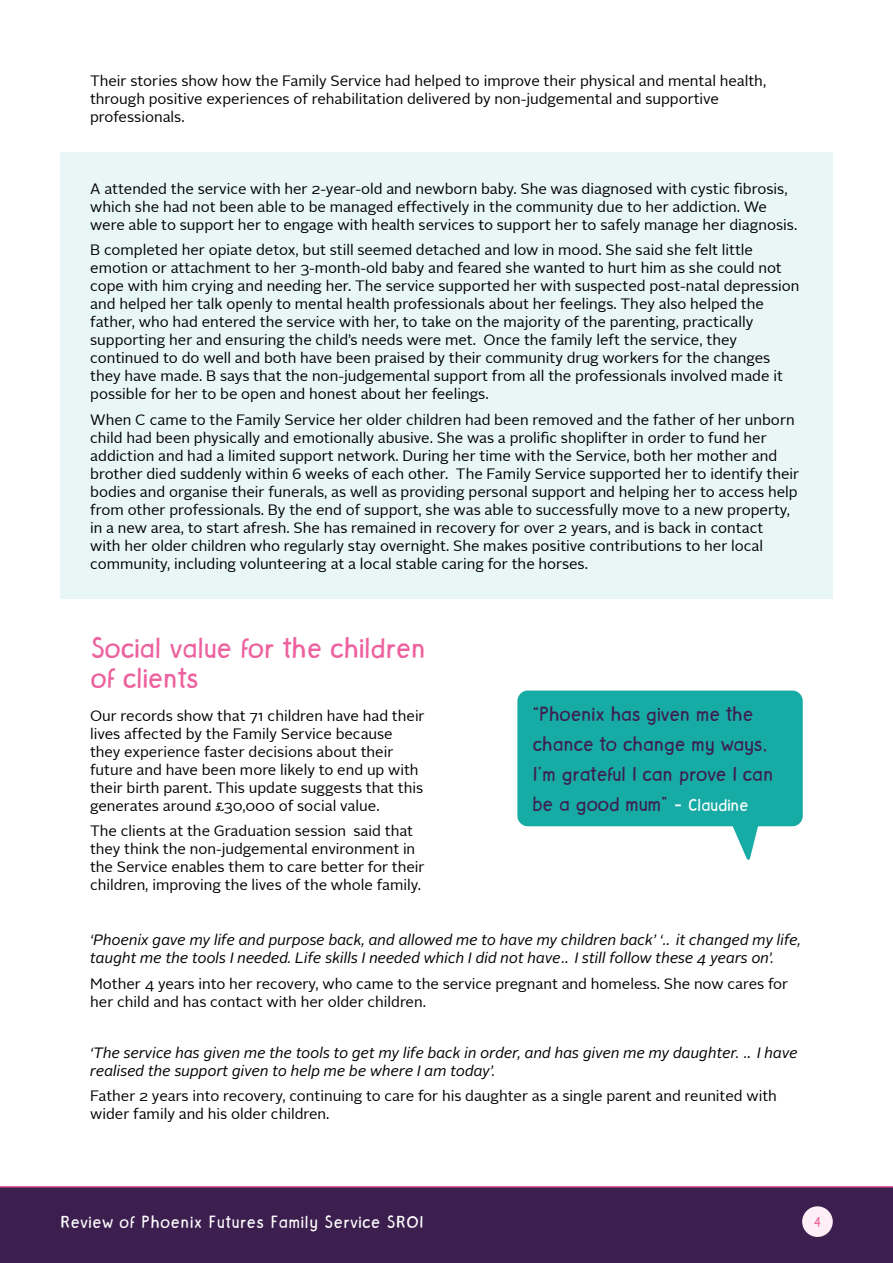
<style>
.page{position:relative;width:893px;height:1263px;background:#fff}
.page>*{position:absolute;margin:0;border:0;box-sizing:border-box;transform-origin:0 0}
.t1{font:30px/30px "Yeah Right";letter-spacing:-.04em;color:#ed619e}
.t2{font:21px/30px "Yeah Right";letter-spacing:-.04em;color:#3d1f4f}
.t3{font:18px "Yeah Right";color:#fff}
.t4{font:15px/18px "Alright Sans";color:#000}
.t5{font:italic 15px/18px "Alright Sans";color:#000}
.t6{font:15px "Yeah Right";color:#ed619e}
.s1{font-size:18px;color:#fff}
</style>
<div class="page">
<div style="left:0;top:1187px;width:893px;height:76px;background:#3d1f4f"></div>
<div style="left:802px;top:1206px;width:31px;height:31px;background:#fdeff5;border-radius:50%"></div>
<hr style="left:0;top:1186px;width:893px;height:1px;background:#ed619e">
<div style="left:60px;top:152px;width:773px;height:447px;background:#e8f7f6"></div>
<div style="left:517px;top:690px;width:286px;height:136px;background:#17aba6;border-radius:10px"></div>
<svg style="left:732px;top:826px;width:26px;height:34px"></svg>
<p class="t4" style="left:90px;top:72px;width:678px">Their stories show how the Family Service had helped to improve their physical and mental health, through positive experiences of rehabilitation delivered by non-judgemental and supportive professionals.</p>
<p class="t4" style="left:90px;top:180px;width:709px">A attended the service with her 2-year-old and newborn baby. She was diagnosed with cystic fibrosis, which she had not been able to be managed effectively in the community due to her addiction. We were able to support her to engage with health services to support her to safely manage her diagnosis.</p>
<p class="t4" style="left:90px;top:241px;width:711px">B completed her opiate detox, but still seemed detached and low in mood. She said she felt little emotion or attachment to her 3-month-old baby and feared she wanted to hurt him as she could not cope with him crying and needing her. The service supported her with suspected post-natal depression and helped her talk openly to mental health professionals about her feelings. They also helped the father, who had entered the service with her, to take on the majority of the parenting, practically supporting her and ensuring the child’s needs were met. Once the family left the service, they continued to do well and both have been praised by their community drug workers for the changes they have made. B says that the non-judgemental support from all the professionals involved made it possible for her to be open and honest about her feelings.</p>
<p class="t4" style="left:90px;top:411px;width:711px">When C came to the Family Service her older children had been removed and the father of her unborn child had been physically and emotionally abusive. She was a prolific shoplifter in order to fund her addiction and had a limited support network. During her time with the Service, both her mother and brother died suddenly within 6 weeks of each other. The Family Service supported her to identify their bodies and organise their funerals, as well as providing personal support and helping her to access help from other professionals. By the end of support, she was able to successfully move to a new property, in a new area, to start afresh. She has remained in recovery for over 2 years, and is back in contact<br>with her older children who regularly stay overnight. She makes positive contributions to her local community, including volunteering at a local stable caring for the horses.</p>
<h1 class="t1" style="left:90px;top:632px;width:338px">Social value for the children of clients</h1>
<p class="t4" style="left:90px;top:707px;width:336px">Our records show that 71 children have had their lives affected by the Family Service because they experience faster decisions about their future and have been more likely to end up with their birth parent. This update suggests that this generates around £30,000 of social value.</p>
<p class="t4" style="left:90px;top:822px;width:336px">The clients at the Graduation session said that they think the non-judgemental environment in the Service enables them to care better for their children, improving the lives of the whole family.</p>
<h2 class="t2" style="left:532px;top:699px;width:243px">“Phoenix has given me the chance to change my ways,<br>I’m grateful I can prove I can be a good mum” <span class="s1">- Claudine</span></h2>
<p class="t5" style="left:90px;top:931px;width:712px">‘Phoenix gave my life and purpose back, and allowed me to have my children back’ ‘… it changed my life, taught me the tools I needed. Life skills I needed which I did not have… I still follow these 4 years on’.</p>
<p class="t4" style="left:90px;top:974px;width:699px">Mother 4 years into her recovery, who came to the service pregnant and homeless. She now cares for her child and has contact with her older children.</p>
<p class="t5" style="left:90px;top:1044px;width:709px">‘The service has given me the tools to get my life back in order, and has given me my daughter. … I have realised the support given to help me be where I am today’.</p>
<p class="t4" style="left:90px;top:1087px;width:688px">Father 2 years into recovery, continuing to care for his daughter as a single parent and reunited with wider family and his older children.</p>
<p class="t3" style="left:60px;top:1212px;width:365px">Review of Phoenix Futures Family Service SROI</p>
<p class="t6" style="left:814px;top:1214px;width:9px">4</p>
</div>
